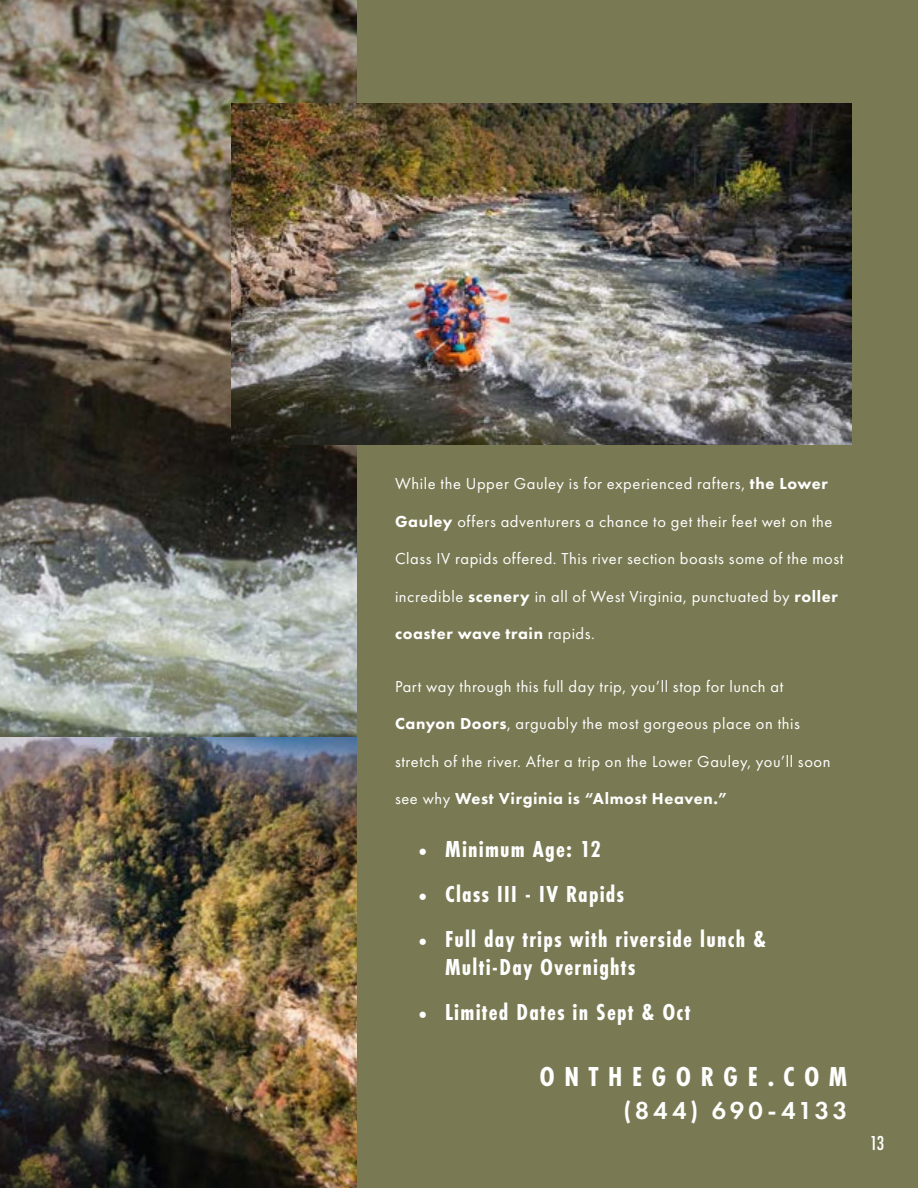
<style>
.page{position:relative;width:918px;height:1188px;background:#797a53}
.page>*{position:absolute;margin:0;border:0;box-sizing:border-box;transform-origin:0 0}
.t1{font:700 28.5px "Futura PT Cond";letter-spacing:.33em;color:#fff}
.t2{font:600 25.5px "Futura PT";letter-spacing:.145em;color:#fff}
.t3{font:700 24px/28.5px "Futura PT Cond";letter-spacing:.05em;color:#fff}
.t4{font:500 21px "Futura PT Cond";letter-spacing:-.055em;color:#fff}
.t5{font:16.5px "Futura PT";letter-spacing:.035em;color:#fff}
.t6{font:800 16.5px "Futura PT";letter-spacing:.035em;color:#fff}
.s1{font-weight:800}
.s2{font-weight:400}
.s3{font-family:"Minion Pro";font-weight:400}
</style>
<div class="page">
<img style="left:0;top:0;width:356px;height:738px">
<img style="left:231px;top:104px;width:620px;height:341px">
<img style="left:0;top:738px;width:356px;height:450px">
<p class="t5" style="left:395px;top:474px;width:434px">While the Upper Gauley is for experienced rafters, <span class="s1">the Lower</span></p>
<p class="t5" style="left:395px;top:511px;width:439px"><span class="s1">Gauley</span> offers adventurers a chance to get their feet wet on the</p>
<p class="t5" style="left:395px;top:549px;width:450px">Class IV rapids offered. This river section boasts some of the most</p>
<p class="t5" style="left:395px;top:586px;width:444px">incredible <span class="s1">scenery</span> in all of West Virginia, punctuated by <span class="s1">roller</span></p>
<p class="t6" style="left:395px;top:623px;width:201px">coaster wave train <span class="s2">rapids.</span></p>
<p class="t5" style="left:395px;top:676px;width:390px">Part way through this full day trip, you’ll stop for lunch at</p>
<p class="t5" style="left:395px;top:714px;width:406px"><span class="s1">Canyon Doors</span>, arguably the most gorgeous place on this</p>
<p class="t5" style="left:395px;top:751px;width:437px">stretch of the river. After a trip on the Lower Gauley, you’ll soon</p>
<p class="t6" style="left:395px;top:788px;width:333px"><span class="s2">see why</span> West Virginia is “Almost Heaven.”</p>
<h3 class="t3" style="left:418px;top:835px;width:184px"><span class="s3">•</span> Minimum Age: 12</h3>
<h3 class="t3" style="left:418px;top:880px;width:208px"><span class="s3">•</span> Class III - IV Rapids</h3>
<h3 class="t3" style="left:445px;top:925px;width:323px;text-indent:-27px"><span class="s3">•</span> Full day trips with riverside lunch &amp;<br>Multi-Day Overnights</h3>
<h3 class="t3" style="left:418px;top:998px;width:274px"><span class="s3">•</span> Limited Dates in Sept &amp; Oct</h3>
<h1 class="t1" style="left:540px;top:1060px;width:309px">ONTHEGORGE.COM</h1>
<h2 class="t2" style="left:623px;top:1094px;width:226px">(844) 690-4133</h2>
<p class="t4" style="left:872px;top:1126px;width:16px">13</p>
<p class="t4" style="left:870px;top:1131px;width:16px">13</p>
<p class="t4" style="left:861px;top:1134px;width:18px">1313</p>
</div>
